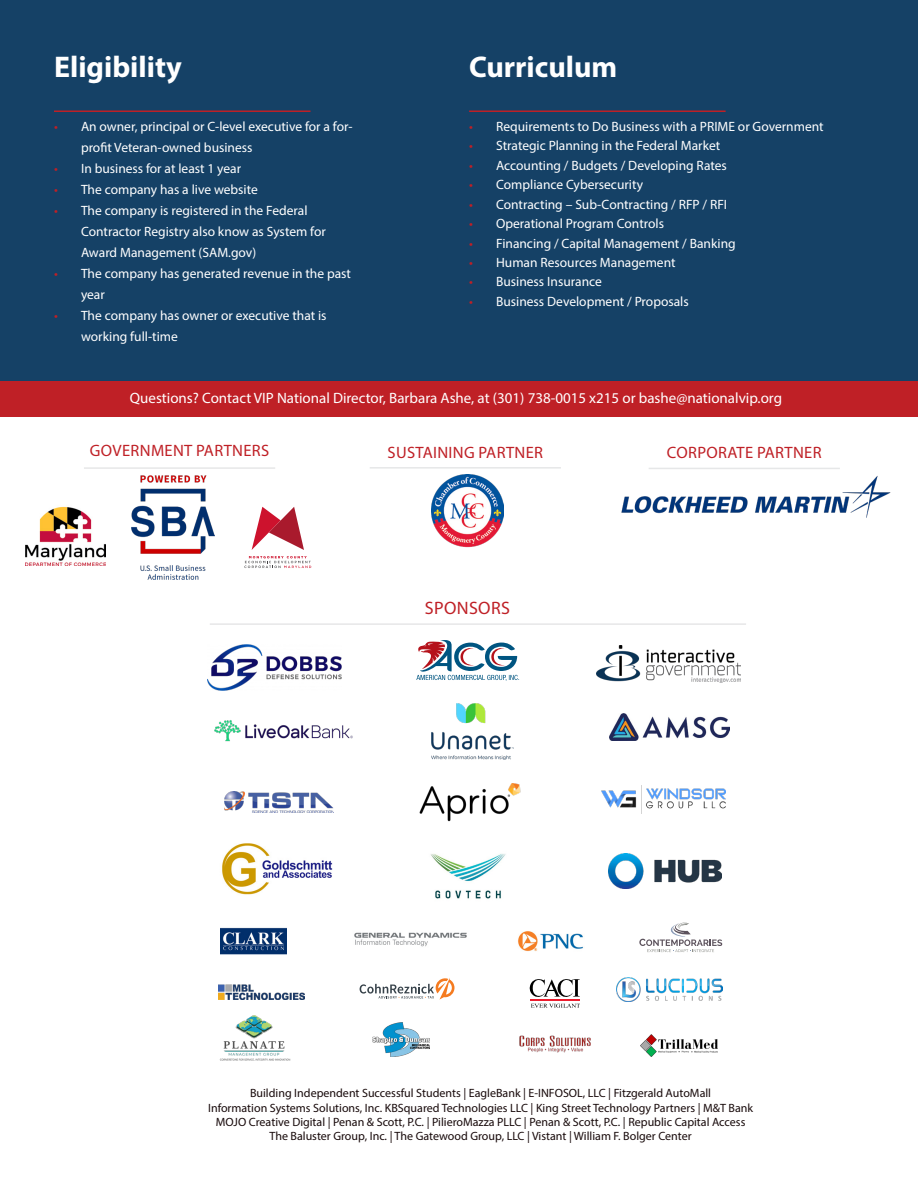
<style>
.page{position:relative;width:918px;height:1188px;background:#fff}
.page>*{position:absolute;margin:0;border:0;box-sizing:border-box;transform-origin:0 0}
.t1{font:700 30px "Myriad Pro";color:#fff}
.t2{font:18px "Myriad Pro";letter-spacing:.02em;color:#bf2026}
.t3{font:16.5px "Myriad Pro";letter-spacing:.02em;color:#bf2026}
.t4{font:15px "Myriad Pro";color:#fff}
.t5{font:13.5px/21px "Myriad Pro";color:#fff}
.t6{font:12px/14.4px "Myriad Pro";color:#180a0b;text-align:center}
.s1{color:#bf2026}
</style>
<div class="page">
<div style="left:0;top:0;width:918px;height:408px;background:#154166"></div>
<hr style="left:469px;top:110px;width:257px;height:2px;background:#bf2026">
<hr style="left:54px;top:110px;width:256px;height:2px;background:#bf2026">
<div style="left:0;top:381px;width:918px;height:36px;background:#bf2026"></div>
<img style="left:132px;top:475px;width:83px;height:104px">
<svg style="left:252px;top:507px;width:52px;height:43px"></svg>
<svg style="left:244px;top:556px;width:67px;height:12px"></svg>
<img style="left:26px;top:506px;width:79px;height:60px">
<hr style="left:84px;top:467px;width:191px;height:2px;background:#e6e7e8">
<hr style="left:210px;top:623px;width:536px;height:2px;background:#e6e7e8">
<svg style="left:416px;top:640px;width:103px;height:41px"></svg>
<img style="left:596px;top:646px;width:144px;height:37px">
<img style="left:419px;top:783px;width:102px;height:39px">
<img style="left:431px;top:704px;width:82px;height:55px">
<svg style="left:639px;top:922px;width:83px;height:30px"></svg>
<img style="left:609px;top:854px;width:112px;height:35px">
<img style="left:601px;top:785px;width:125px;height:28px">
<svg style="left:360px;top:978px;width:95px;height:22px"></svg>
<img style="left:214px;top:720px;width:139px;height:22px">
<img style="left:220px;top:927px;width:67px;height:28px">
<img style="left:373px;top:1022px;width:56px;height:35px">
<img style="left:518px;top:931px;width:65px;height:21px">
<img style="left:354px;top:932px;width:113px;height:15px">
<img style="left:208px;top:645px;width:133px;height:46px">
<img style="left:430px;top:854px;width:76px;height:45px">
<img style="left:621px;top:476px;width:270px;height:42px">
<img style="left:432px;top:474px;width:72px;height:74px">
<hr style="left:649px;top:468px;width:191px;height:1px;background:#e6e7e8">
<hr style="left:370px;top:467px;width:191px;height:2px;background:#e6e7e8">
<img style="left:610px;top:714px;width:120px;height:27px">
<svg style="left:530px;top:979px;width:50px;height:18px"></svg>
<hr style="left:531px;top:999px;width:49px;height:2px;background:#ed1c2e">
<svg style="left:531px;top:1004px;width:49px;height:4px"></svg>
<img style="left:616px;top:977px;width:107px;height:25px">
<img style="left:219px;top:1016px;width:72px;height:45px">
<img style="left:640px;top:1034px;width:78px;height:23px">
<img style="left:222px;top:843px;width:111px;height:52px">
<img style="left:224px;top:791px;width:109px;height:22px">
<img style="left:519px;top:1035px;width:72px;height:18px">
<img style="left:218px;top:984px;width:86px;height:15px">
<h1 class="t1" style="left:54px;top:47px;width:129px">Eligibility</h1>
<p class="t5" style="left:81px;top:115px;width:273px;text-indent:-27px"><span class="s1">•</span> An owner, principal or C-level executive for a for&shy;profit Veteran-owned business</p>
<p class="t5" style="left:54px;top:157px;width:189px"><span class="s1">•</span> In business for at least 1 year</p>
<p class="t5" style="left:54px;top:178px;width:205px"><span class="s1">•</span> The company has a live website</p>
<p class="t5" style="left:81px;top:199px;width:246px;text-indent:-27px"><span class="s1">•</span> The company is registered in the Federal<br>Contractor Registry also know as System for<br>Award Management (SAM.gov)</p>
<p class="t5" style="left:81px;top:262px;width:272px;text-indent:-27px"><span class="s1">•</span> The company has generated revenue in the past year</p>
<p class="t5" style="left:81px;top:304px;width:247px;text-indent:-27px"><span class="s1">•</span> The company has owner or executive that is working full-time</p>
<h1 class="t1" style="left:469px;top:47px;width:150px">Curriculum</h1>
<p class="t5" style="left:469px;top:115px;width:356px"><span class="s1">•</span> Requirements to Do Business with a PRIME or Government</p>
<p class="t5" style="left:469px;top:135px;width:253px"><span class="s1">•</span> Strategic Planning in the Federal Market</p>
<p class="t5" style="left:469px;top:154px;width:259px"><span class="s1">•</span> Accounting / Budgets / Developing Rates</p>
<p class="t5" style="left:469px;top:174px;width:175px"><span class="s1">•</span> Compliance Cybersecurity</p>
<p class="t5" style="left:469px;top:193px;width:260px"><span class="s1">•</span> Contracting – Sub-Contracting / RFP / RFI</p>
<p class="t5" style="left:469px;top:213px;width:196px"><span class="s1">•</span> Operational Program Controls</p>
<p class="t5" style="left:469px;top:232px;width:268px"><span class="s1">•</span> Financing / Capital Management / Banking</p>
<p class="t5" style="left:469px;top:252px;width:208px"><span class="s1">•</span> Human Resources Management</p>
<p class="t5" style="left:469px;top:271px;width:134px"><span class="s1">•</span> Business Insurance</p>
<p class="t5" style="left:469px;top:291px;width:221px"><span class="s1">•</span> Business Development / Proposals</p>
<p class="t4" style="left:130px;top:389px;width:654px">Questions? Contact VIP National Director, Barbara Ashe, at (301) 738-0015 x215 or bashe@nationalvip.org</p>
<p class="t3" style="left:90px;top:440px;width:181px">GOVERNMENT PARTNERS</p>
<p class="t3" style="left:388px;top:442px;width:157px">SUSTAINING PARTNER</p>
<p class="t3" style="left:667px;top:443px;width:156px">CORPORATE PARTNER</p>
<h2 class="t2" style="left:425px;top:597px;width:87px">SPONSORS</h2>
<p class="t6" style="left:208px;top:1086px;width:547px">Building Independent Successful Students | EagleBank | E-INFOSOL, LLC | Fitzgerald AutoMall<br>Information Systems Solutions, Inc. KBSquared Technologies LLC | King Street Technology Partners | M&amp;T Bank MOJO Creative Digital | Penan &amp; Scott, P.C. | PilieroMazza PLLC | Penan &amp; Scott, P.C. | Republic Capital Access The Baluster Group, Inc. | The Gatewood Group, LLC | Vistant | William F. Bolger Center</p>
</div>
